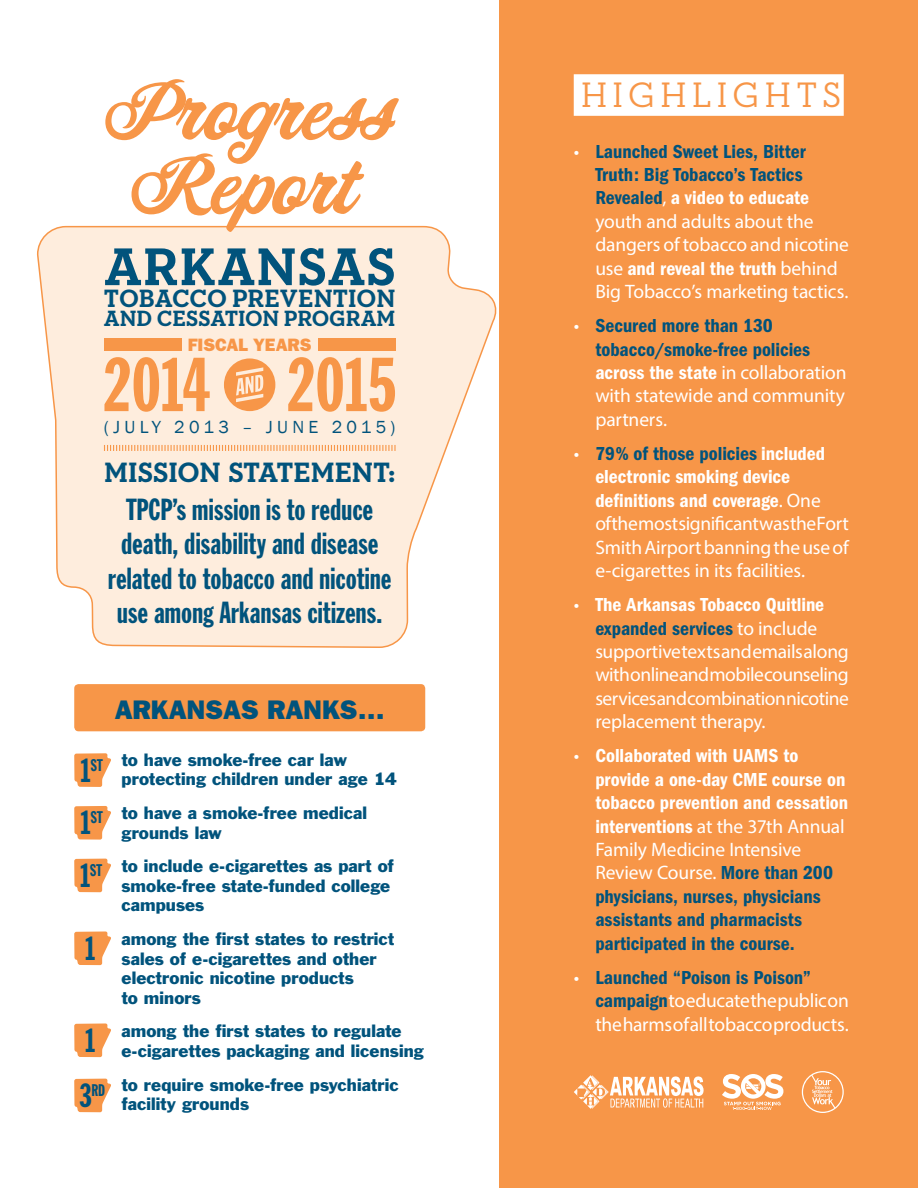
<style>
.page{position:relative;width:918px;height:1188px;background:#fff}
.page>*{position:absolute;margin:0;border:0;box-sizing:border-box;transform-origin:0 0}
.t1{font:75px "Franklin Gothic Extra Cond";letter-spacing:.02em;color:#f79648}
.t2{font:73.5px/74.2px "Corner Store JF";letter-spacing:-.005em;color:#f79648;text-align:center}
.t3{font:700 54px "Neutraface Slab Text";letter-spacing:.015em;color:#01537c}
.t4{font:36px "Neutraface Slab Text";letter-spacing:.135em;color:#f79648}
.t5{font:33px "Franklin Gothic Extra Cond";color:#01537c}
.t6{font:30px/34.5px "Franklin Gothic Extra Cond";letter-spacing:.005em;color:#01537c;text-align:center}
.t7{font:700 28.5px "Neutraface Slab Text";letter-spacing:-.005em;color:#01537c}
.t8{font:800 27px "Franklin Gothic";color:#01537c}
.t9{font:700 25.5px "Neutraface Slab Text";letter-spacing:-.005em;color:#01537c}
.t10{font:700 22.5px "Neutraface Slab Text";letter-spacing:-.01em;color:#01537c}
.t11{font:19.5px/23.4px "Myriad Pro";letter-spacing:-.01em;color:#fff}
.t12{font:600 condensed 19.5px/23.4px "Franklin Gothic";color:#fff}
.t13{font:600 condensed 19.5px/23.4px "Franklin Gothic";color:#01537c}
.t14{font:18px "Franklin Gothic";letter-spacing:.24em;color:#01537c}
.t15{font:800 18px "Franklin Gothic";letter-spacing:-.005em;color:#f79648}
.t16{font:16.65px "Franklin Gothic Extra Cond";letter-spacing:.015em;color:#01537c}
.t17{font:16.5px/19.8px "Franklin Gothic";letter-spacing:.005em;color:#01537c}
.s1{font-size:33px}
.s2{font-family:"Myriad Pro";font-weight:400;font-stretch:normal;color:#fff}
.s3{color:#fff}
.s4{font-family:"Myriad Pro";font-weight:400;font-stretch:normal}
.s5{font-family:"Franklin Gothic";font-weight:600;font-stretch:condensed}
.s6{color:#01537c}
.s7{font-family:"Franklin Gothic";font-weight:600;font-stretch:condensed;color:#01537c}
</style>
<div class="page">
<div style="left:500px;top:0;width:418px;height:1188px;background:#f79648"></div>
<svg style="left:37px;top:225px;width:460px;height:888px"></svg>
<svg style="left:224px;top:358px;width:51px;height:53px;background:#f9b882"></svg>
<div style="left:104px;top:339px;width:77px;height:12px;background:#f79648"></div>
<div style="left:318px;top:339px;width:78px;height:12px;background:#f79648"></div>
<svg style="left:104px;top:445px;width:292px;height:6px;background:#fbcca5"></svg>
<div style="left:574px;top:74px;width:270px;height:42px;background:#fff;border:2px solid #fff"></div>
<svg style="left:574px;top:1075px;width:130px;height:34px"></svg>
<svg style="left:802px;top:1071px;width:42px;height:42px"></svg>
<svg style="left:722px;top:1074px;width:61px;height:36px"></svg>
<div style="left:74px;top:684px;width:351px;height:47px;background:#f79648;border-radius:4px"></div>
<svg style="left:74px;top:753px;width:37px;height:34px"></svg>
<svg style="left:74px;top:806px;width:37px;height:34px"></svg>
<svg style="left:74px;top:859px;width:37px;height:33px"></svg>
<svg style="left:74px;top:1079px;width:37px;height:33px"></svg>
<svg style="left:74px;top:1023px;width:37px;height:34px"></svg>
<svg style="left:74px;top:931px;width:37px;height:34px"></svg>
<h2 class="t2" style="left:104px;top:79px;width:293px">Progress<br>Report</h2>
<h3 class="t3" style="left:104px;top:232px;width:293px">ARKANSAS</h3>
<h3 class="t9" style="left:104px;top:282px;width:293px">TOBACCO PREVENTION</h3>
<p class="t10" style="left:104px;top:304px;width:293px">AND CESSATION PROGRAM</p>
<p class="t15" style="left:188px;top:334px;width:125px">FISCAL YEARS</p>
<h1 class="t1" style="left:104px;top:345px;width:293px">2014 2015</h1>
<p class="t14" style="left:104px;top:416px;width:293px">(JULY 2013 – JUNE 2015)</p>
<h3 class="t7" style="left:104px;top:454px;width:293px">MISSION STATEMENT:</h3>
<h3 class="t6" style="left:108px;top:492px;width:285px">TPCP’s mission is to reduce death, disability and disease related to tobacco and nicotine use among Arkansas citizens.</h3>
<p class="t16" style="left:81px;top:756px;width:23px"><span class="s1">1</span>ST</p>
<p class="t16" style="left:81px;top:809px;width:23px"><span class="s1">1</span>ST</p>
<p class="t16" style="left:81px;top:861px;width:23px"><span class="s1">1</span>ST</p>
<h3 class="t5" style="left:86px;top:931px;width:11px">1</h3>
<h3 class="t5" style="left:86px;top:1023px;width:11px">1</h3>
<p class="t16" style="left:80px;top:1081px;width:27px"><span class="s1">3</span>RD</p>
<h3 class="t8" style="left:115px;top:694px;width:271px">ARKANSAS RANKS…</h3>
<p class="t17" style="left:122px;top:749px;width:277px">to have smoke-free car law protecting children under age 14</p>
<p class="t17" style="left:122px;top:802px;width:247px">to have a smoke-free medical grounds law</p>
<p class="t17" style="left:122px;top:855px;width:274px">to include e-cigarettes as part of smoke-free state-funded college campuses</p>
<p class="t17" style="left:122px;top:928px;width:274px">among the first states to restrict sales of e-cigarettes and other electronic nicotine products<br>to minors</p>
<p class="t17" style="left:122px;top:1021px;width:304px">among the first states to regulate e-cigarettes packaging and licensing</p>
<p class="t17" style="left:122px;top:1074px;width:279px">to require smoke-free psychiatric facility grounds</p>
<h3 class="t4" style="left:581px;top:72px;width:262px">HIGHLIGHTS</h3>
<p class="t13" style="left:595px;top:139px;width:215px;text-indent:-22px"><span class="s2">•</span> Launched Sweet Lies, Bitter<br>Truth: Big Tobacco’s Tactics<br>Revealed<span class="s2">,</span> <span class="s3">a video to educate</span></p>
<p class="t11" style="left:595px;top:209px;width:255px">youth and adults about the dangers of tobacco and nicotine</p>
<p class="t12" style="left:595px;top:256px;width:244px"><span class="s4">use</span> and reveal the truth <span class="s4">behind</span></p>
<p class="t11" style="left:595px;top:279px;width:255px">Big Tobacco’s marketing tactics.</p>
<p class="t13" style="left:595px;top:314px;width:216px;text-indent:-22px"><span class="s2">•</span> Secured more than 130 tobacco/smoke-free policies</p>
<p class="t11" style="left:595px;top:360px;width:253px;text-align:justify"><span class="s5">across the state</span> in collaboration with statewide and community partners.</p>
<p class="t12" style="left:595px;top:442px;width:231px;text-indent:-22px"><span class="s4">•</span> <span class="s6">79% of those policies</span> included electronic smoking device definitions and coverage<span class="s4">. One</span></p>
<p class="t11" style="left:595px;top:512px;width:255px;text-align:justify">of the most significant was the Fort Smith Airport banning the use of e-cigarettes in its facilities.</p>
<p class="t12" style="left:595px;top:593px;width:230px;text-indent:-22px"><span class="s4">•</span> The Arkansas Tobacco Quitline <span class="s6">expanded services</span> <span class="s4">to include</span></p>
<p class="t11" style="left:595px;top:639px;width:255px;text-align:justify">supportive texts and emails along with online and mobile counseling services and combination nicotine replacement therapy.</p>
<p class="t12" style="left:595px;top:744px;width:254px;text-indent:-22px"><span class="s4">•</span> Collaborated with UAMS to provide a one-day CME course on tobacco prevention and cessation</p>
<p class="t11" style="left:595px;top:814px;width:251px"><span class="s5">interventions</span> at the 37th Annual<br>Family Medicine Intensive<br>Review Course. <span class="s7">More than 200</span></p>
<p class="t13" style="left:595px;top:885px;width:227px">physicians, nurses, physicians assistants and pharmacists participated in the course.</p>
<p class="t13" style="left:574px;top:966px;width:239px"><span class="s2">•</span> Launched “Poison is Poison”</p>
<p class="t11" style="left:595px;top:989px;width:255px"><span class="s7">campaign</span> to educate the public on the harms of all tobacco products.</p>
</div>
